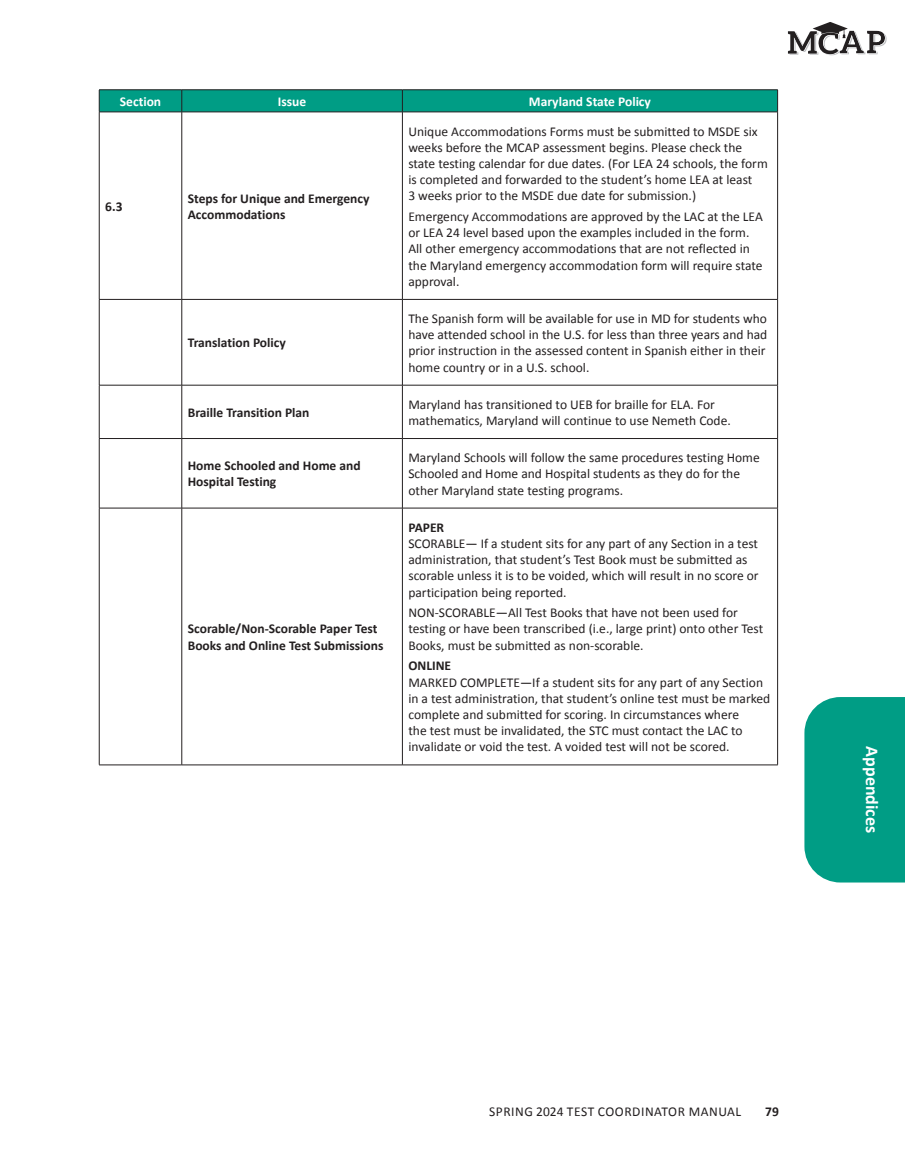
<style>
.page{position:relative;width:905px;height:1175px;background:#fff}
.page>*{position:absolute;margin:0;border:0;box-sizing:border-box;transform-origin:0 0}
.t1{font:700 18px "Calibri";color:#fff}
.Table_Text{font:13.5px/16.2px "Calibri";color:#231f20}
.Table_Text-2{font:700 13.5px/16.2px "Calibri";color:#231f20}
.Table_Text-3{font:13.5px "Calibri";letter-spacing:.04em;color:#231f20}
.Table_Text-4{font:700 13.5px "Calibri";color:#fff}
</style>
<div class="page">
<div style="left:804px;top:697px;width:100px;height:185px;background:#009d85"></div>
<svg style="left:788px;top:22px;width:98px;height:33px"></svg>
<hr style="left:99px;top:89px;width:83px;height:1px;background:#231f20">
<hr style="left:182px;top:89px;width:220px;height:1px;background:#231f20">
<hr style="left:402px;top:89px;width:375px;height:1px;background:#231f20">
<svg style="left:99px;top:90px;width:679px;height:22px;background:#019780"></svg>
<hr style="left:99px;top:112px;width:83px;height:1px;background:#231f20">
<hr style="left:99px;top:112px;width:1px;height:187px;background:#231f20">
<hr style="left:182px;top:112px;width:220px;height:1px;background:#231f20">
<hr style="left:181px;top:112px;width:1px;height:187px;background:#231f20">
<hr style="left:402px;top:112px;width:375px;height:1px;background:#231f20">
<hr style="left:402px;top:112px;width:1px;height:187px;background:#231f20">
<hr style="left:777px;top:112px;width:1px;height:187px;background:#231f20">
<hr style="left:99px;top:299px;width:83px;height:1px;background:#231f20">
<hr style="left:99px;top:299px;width:1px;height:86px;background:#231f20">
<hr style="left:182px;top:299px;width:220px;height:1px;background:#231f20">
<hr style="left:181px;top:299px;width:1px;height:86px;background:#231f20">
<hr style="left:402px;top:299px;width:375px;height:1px;background:#231f20">
<hr style="left:402px;top:299px;width:1px;height:86px;background:#231f20">
<hr style="left:777px;top:299px;width:1px;height:86px;background:#231f20">
<hr style="left:99px;top:385px;width:83px;height:1px;background:#231f20">
<hr style="left:99px;top:385px;width:1px;height:53px;background:#231f20">
<hr style="left:182px;top:385px;width:220px;height:1px;background:#231f20">
<hr style="left:181px;top:385px;width:1px;height:53px;background:#231f20">
<hr style="left:402px;top:385px;width:375px;height:1px;background:#231f20">
<hr style="left:402px;top:385px;width:1px;height:53px;background:#231f20">
<hr style="left:777px;top:385px;width:1px;height:53px;background:#231f20">
<hr style="left:99px;top:438px;width:83px;height:1px;background:#231f20">
<hr style="left:99px;top:439px;width:1px;height:69px;background:#231f20">
<hr style="left:182px;top:438px;width:220px;height:1px;background:#231f20">
<hr style="left:181px;top:439px;width:1px;height:69px;background:#231f20">
<hr style="left:402px;top:438px;width:375px;height:1px;background:#231f20">
<hr style="left:402px;top:439px;width:1px;height:69px;background:#231f20">
<hr style="left:777px;top:439px;width:1px;height:69px;background:#231f20">
<hr style="left:99px;top:508px;width:83px;height:1px;background:#231f20">
<hr style="left:99px;top:508px;width:1px;height:256px;background:#231f20">
<hr style="left:182px;top:508px;width:220px;height:1px;background:#231f20">
<hr style="left:181px;top:508px;width:1px;height:256px;background:#231f20">
<hr style="left:402px;top:508px;width:375px;height:1px;background:#231f20">
<hr style="left:402px;top:508px;width:1px;height:256px;background:#231f20">
<hr style="left:777px;top:508px;width:1px;height:256px;background:#231f20">
<hr style="left:99px;top:764px;width:83px;height:1px;background:#231f20">
<hr style="left:182px;top:764px;width:220px;height:1px;background:#231f20">
<hr style="left:402px;top:764px;width:375px;height:1px;background:#231f20">
<p class="Table_Text-4" style="left:120px;top:92px;width:43px">Section</p>
<p class="Table_Text-4" style="left:278px;top:92px;width:30px">Issue</p>
<p class="Table_Text-4" style="left:529px;top:92px;width:123px">Maryland State Policy</p>
<p class="Table_Text-2" style="left:105px;top:198px;width:19px">6.3</p>
<p class="Table_Text-2" style="left:188px;top:189px;width:183px">Steps for Unique and Emergency<br>Accommodations</p>
<p class="Table_Text-2" style="left:188px;top:334px;width:100px">Translation Policy</p>
<p class="Table_Text" style="left:408px;top:123px;width:361px">Unique Accommodations Forms must be submitted to MSDE six weeks before the MCAP assessment begins. Please check the state testing calendar for due dates. (For LEA 24 schools, the form is completed and forwarded to the student’s home LEA at least<br>3 weeks prior to the MSDE due date for submission.)</p>
<p class="Table_Text" style="left:408px;top:208px;width:356px">Emergency Accommodations are approved by the LAC at the LEA or LEA 24 level based upon the examples included in the form.<br>All other emergency accommodations that are not reflected in the Maryland emergency accommodation form will require state approval.</p>
<p class="Table_Text" style="left:408px;top:310px;width:360px">The Spanish form will be available for use in MD for students who have attended school in the U.S. for less than three years and had prior instruction in the assessed content in Spanish either in their home country or in a U.S. school.</p>
<p class="Table_Text-2" style="left:188px;top:404px;width:123px">Braille Transition Plan</p>
<p class="Table_Text" style="left:408px;top:396px;width:324px">Maryland has transitioned to UEB for braille for ELA. For mathematics, Maryland will continue to use Nemeth Code.</p>
<p class="Table_Text-2" style="left:188px;top:457px;width:174px">Home Schooled and Home and<br>Hospital Testing</p>
<p class="Table_Text" style="left:408px;top:449px;width:353px">Maryland Schools will follow the same procedures testing Home<br>Schooled and Home and Hospital students as they do for the other Maryland state testing programs.</p>
<p class="Table_Text-2" style="left:188px;top:620px;width:197px">Scorable/Non-Scorable Paper Test<br>Books and Online Test Submissions</p>
<p class="Table_Text-2" style="left:408px;top:518px;width:37px">PAPER</p>
<p class="Table_Text" style="left:408px;top:535px;width:352px">SCORABLE— If a student sits for any part of any Section in a test administration, that student’s Test Book must be submitted as scorable unless it is to be voided, which will result in no score or participation being reported.</p>
<p class="Table_Text" style="left:408px;top:604px;width:356px">NON-SCORABLE—All Test Books that have not been used for testing or have been transcribed (i.e., large print) onto other Test<br>Books, must be submitted as non-scorable.</p>
<p class="Table_Text-2" style="left:408px;top:657px;width:44px">ONLINE</p>
<p class="Table_Text" style="left:408px;top:673px;width:363px">MARKED COMPLETE—If a student sits for any part of any Section in a test administration, that student’s online test must be marked complete and submitted for scoring. In circumstances where<br>the test must be invalidated, the STC must contact the LAC to invalidate or void the test. A voided test will not be scored.</p>
<h1 class="t1" style="left:884px;top:746px;width:88px;rotate:90deg">Appendices</h1>
<p class="Table_Text-3" style="left:489px;top:1102px;width:254px">SPRING 2024 TEST COORDINATOR MANUAL</p>
<p class="Table_Text-2" style="left:765px;top:1103px;width:15px">79</p>
</div>
